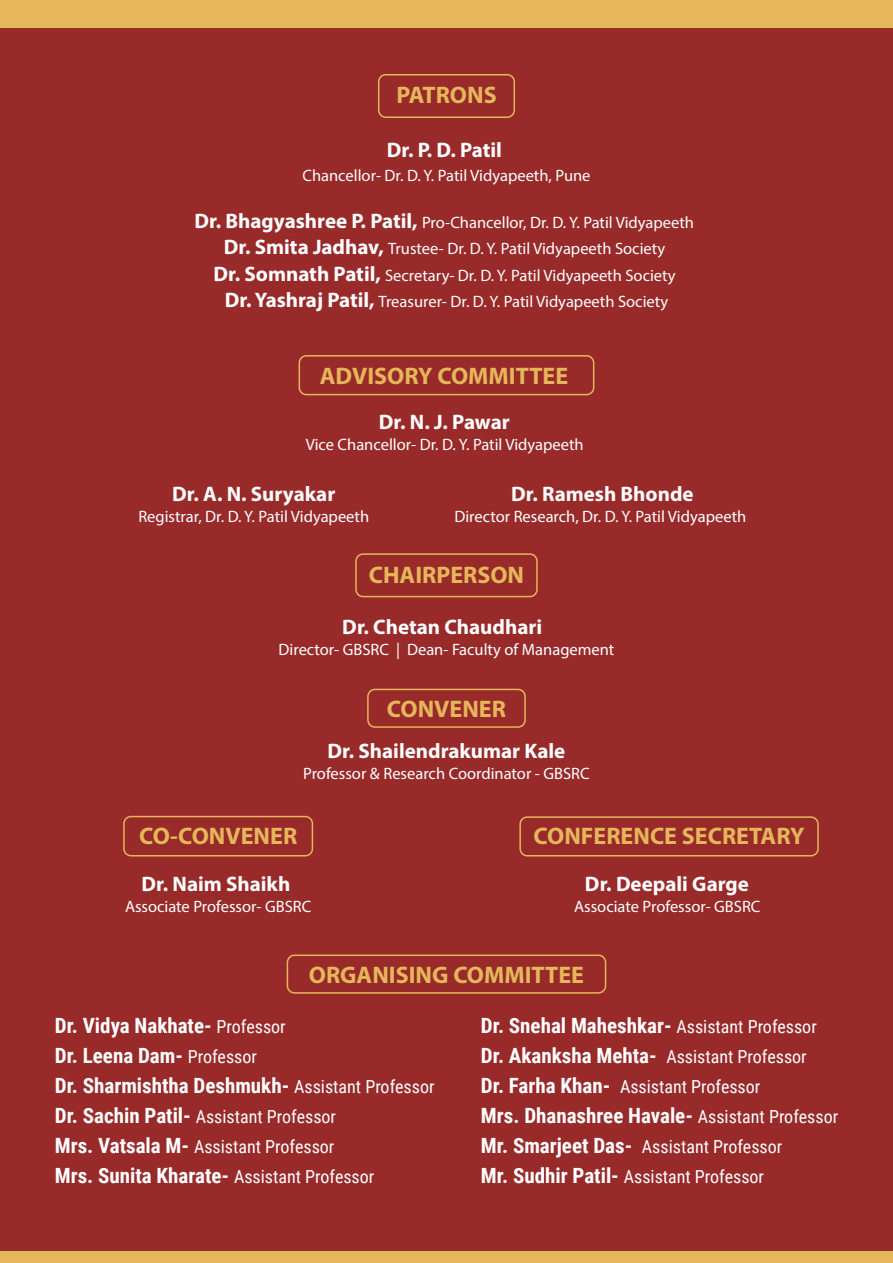
<style>
.page{position:relative;width:893px;height:1263px;background:#982a2a}
.page>*{position:absolute;margin:0;border:0;box-sizing:border-box;transform-origin:0 0}
.t1{font:700 24px "Myriad Pro";color:#e5b65a}
.t2{font:700 21px/30px "Roboto Condensed";color:#fff}
.t3{font:700 21px "Myriad Pro";color:#fff}
.t4{font:18px/30px "Roboto Condensed";color:#fff}
.t5{font:16.5px/26.4px "Myriad Pro";color:#fff;text-align:center}
.s1{font-weight:700;font-size:21px}
.s2{font-weight:400;font-size:18px}
</style>
<div class="page">
<div style="left:0;top:0;width:893px;height:27px;background:#e5b65a"></div>
<div style="left:0;top:1252px;width:893px;height:11px;background:#e5b65a"></div>
<div style="left:378px;top:74px;width:137px;height:44px;border:2px solid #e5b65a;border-radius:7px"></div>
<div style="left:299px;top:355px;width:295px;height:40px;border:2px solid #e5b65a;border-radius:7px"></div>
<div style="left:355px;top:553px;width:183px;height:44px;border:2px solid #e5b65a;border-radius:7px"></div>
<div style="left:367px;top:689px;width:159px;height:39px;border:2px solid #e5b65a;border-radius:7px"></div>
<div style="left:287px;top:954px;width:319px;height:40px;border:2px solid #e5b65a;border-radius:7px"></div>
<div style="left:123px;top:816px;width:190px;height:40px;border:2px solid #e5b65a;border-radius:7px"></div>
<div style="left:519px;top:816px;width:300px;height:40px;border:2px solid #e5b65a;border-radius:7px"></div>
<h1 class="t1" style="left:396px;top:80px;width:102px">PATRONS</h1>
<p class="t3" style="left:387px;top:136px;width:117px">Dr. P. D. Patil</p>
<p class="t5" style="left:302px;top:162px;width:290px">Chancellor- Dr. D. Y. Patil Vidyapeeth, Pune</p>
<p class="t5" style="left:194px;top:209px;width:501px"><span class="s1">Dr. Bhagyashree P. Patil,</span> Pro-Chancellor, Dr. D. Y. Patil Vidyapeeth <span class="s1">Dr. Smita Jadhav,</span> Trustee- Dr. D. Y. Patil Vidyapeeth Society<br><span class="s1">Dr. Somnath Patil,</span> Secretary- Dr. D. Y. Patil Vidyapeeth Society<br><span class="s1">Dr. Yashraj Patil,</span> Treasurer- Dr. D. Y. Patil Vidyapeeth Society</p>
<h1 class="t1" style="left:320px;top:360px;width:250px">ADVISORY COMMITTEE</h1>
<p class="t3" style="left:379px;top:408px;width:132px">Dr. N. J. Pawar</p>
<p class="t5" style="left:306px;top:431px;width:279px">Vice Chancellor- Dr. D. Y. Patil Vidyapeeth</p>
<p class="t3" style="left:172px;top:480px;width:165px">Dr. A. N. Suryakar</p>
<p class="t5" style="left:138px;top:503px;width:232px">Registrar, Dr. D. Y. Patil Vidyapeeth</p>
<p class="t3" style="left:511px;top:480px;width:184px">Dr. Ramesh Bhonde</p>
<p class="t5" style="left:454px;top:503px;width:293px">Director Research, Dr. D. Y. Patil Vidyapeeth</p>
<h1 class="t1" style="left:369px;top:559px;width:157px">CHAIRPERSON</h1>
<p class="t3" style="left:342px;top:613px;width:201px">Dr. Chetan Chaudhari</p>
<p class="t5" style="left:279px;top:636px;width:337px">Director- GBSRC | Dean- Faculty of Management</p>
<h1 class="t1" style="left:387px;top:693px;width:121px">CONVENER</h1>
<p class="t3" style="left:328px;top:738px;width:239px">Dr. Shailendrakumar Kale</p>
<p class="t5" style="left:303px;top:760px;width:288px">Professor &amp; Research Coordinator - GBSRC</p>
<h1 class="t1" style="left:139px;top:820px;width:160px">CO-CONVENER</h1>
<p class="t3" style="left:142px;top:870px;width:150px">Dr. Naim Shaikh</p>
<p class="t5" style="left:125px;top:893px;width:188px">Associate Professor- GBSRC</p>
<h1 class="t1" style="left:534px;top:820px;width:272px">CONFERENCE SECRETARY</h1>
<p class="t3" style="left:585px;top:870px;width:165px">Dr. Deepali Garge</p>
<p class="t5" style="left:574px;top:893px;width:188px">Associate Professor- GBSRC</p>
<h1 class="t1" style="left:309px;top:959px;width:277px">ORGANISING COMMITTEE</h1>
<p class="t2" style="left:55px;top:1009px;width:381px">Dr. Vidya Nakhate- <span class="s2">Professor<br></span>Dr. Leena Dam- <span class="s2">Professor<br></span>Dr. Sharmishtha Deshmukh- <span class="s2">Assistant Professor</span></p>
<p class="t4" style="left:55px;top:1101px;width:283px"><span class="s1">Dr. Sachin Patil-</span> Assistant Professor<br><span class="s1">Mrs. Vatsala M-</span> Assistant Professor</p>
<p class="t2" style="left:55px;top:1159px;width:321px">Mrs. Sunita Kharate- <span class="s2">Assistant Professor</span></p>
<p class="t2" style="left:481px;top:1009px;width:337px">Dr. Snehal Maheshkar- <span class="s2">Assistant Professor</span></p>
<p class="t4" style="left:481px;top:1041px;width:327px"><span class="s1">Dr. Akanksha Mehta-</span> Assistant Professor<br><span class="s1">Dr. Farha Khan-</span> Assistant Professor</p>
<p class="t2" style="left:481px;top:1099px;width:359px">Mrs. Dhanashree Havale- <span class="s2">Assistant Professor</span></p>
<p class="t4" style="left:481px;top:1131px;width:303px"><span class="s1">Mr. Smarjeet Das-</span> Assistant Professor<br><span class="s1">Mr. Sudhir Patil-</span> Assistant Professor</p>
</div>
